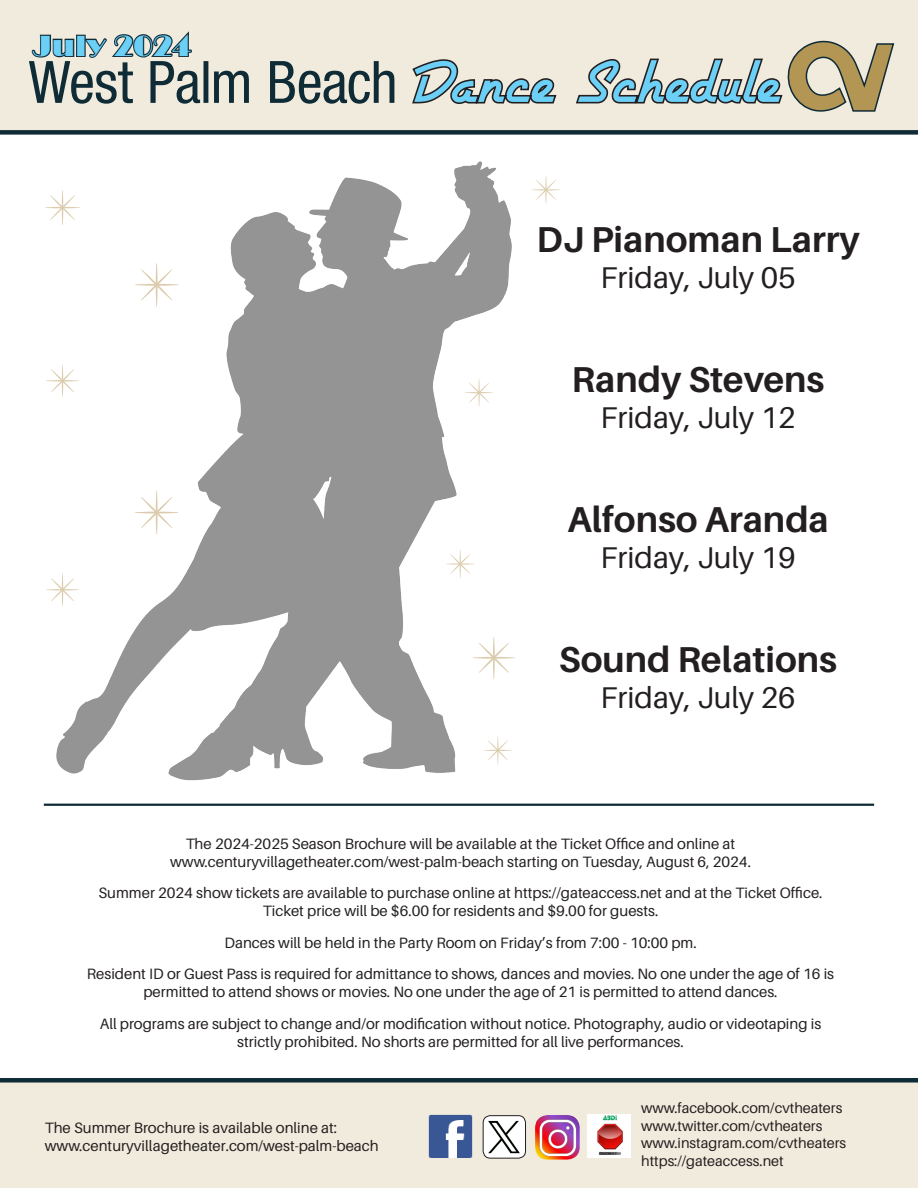
<style>
.page{position:relative;width:918px;height:1188px;background:#fff}
.page>*{position:absolute;margin:0;border:0;box-sizing:border-box;transform-origin:0 0}
.Paragraph_Style_2{font:700 36px "Aileron";color:#231f20}
.Paragraph_Style_2-2{font:30px "Aileron";color:#231f20}
.t1{font:30px "Broadway";letter-spacing:.01em;color:#6bcff6}
.t2{font:15px/18px "Aileron";color:#231f20;text-align:center}
.t3{font:14.55px "Aileron";color:#231f20}
</style>
<div class="page">
<hr style="left:44px;top:804px;width:830px;height:2px;background:#0e2b36">
<img style="left:48px;top:161px;width:499px;height:620px">
<hr style="left:45px;top:207px;width:35px;height:1px;background:#dcccad;border-radius:50%">
<hr style="left:62px;top:190px;width:1px;height:35px;background:#dcccad;border-radius:50%">
<svg style="left:50px;top:195px;width:25px;height:25px"></svg>
<hr style="left:134px;top:284px;width:45px;height:2px;background:#dcccad;border-radius:50%">
<hr style="left:156px;top:263px;width:2px;height:44px;background:#dcccad;border-radius:50%">
<svg style="left:141px;top:269px;width:32px;height:32px"></svg>
<hr style="left:134px;top:512px;width:45px;height:1px;background:#dcccad;border-radius:50%">
<hr style="left:156px;top:490px;width:2px;height:45px;background:#dcccad;border-radius:50%">
<svg style="left:141px;top:497px;width:32px;height:32px"></svg>
<hr style="left:472px;top:657px;width:43px;height:2px;background:#dcccad;border-radius:50%">
<hr style="left:493px;top:636px;width:2px;height:43px;background:#dcccad;border-radius:50%">
<svg style="left:478px;top:642px;width:31px;height:31px"></svg>
<hr style="left:46px;top:380px;width:33px;height:1px;background:#dcccad;border-radius:50%">
<hr style="left:62px;top:364px;width:1px;height:33px;background:#dcccad;border-radius:50%">
<svg style="left:51px;top:369px;width:24px;height:24px"></svg>
<hr style="left:46px;top:589px;width:33px;height:1px;background:#dcccad;border-radius:50%">
<hr style="left:62px;top:573px;width:1px;height:33px;background:#dcccad;border-radius:50%">
<svg style="left:51px;top:578px;width:24px;height:24px"></svg>
<hr style="left:545px;top:176px;width:2px;height:28px;background:#dcccad;border-radius:50%">
<svg style="left:532px;top:180px;width:28px;height:20px"></svg>
<hr style="left:446px;top:563px;width:28px;height:2px;background:#dcccad;border-radius:50%">
<svg style="left:450px;top:550px;width:21px;height:28px"></svg>
<hr style="left:478px;top:378px;width:2px;height:29px;background:#dcccad;border-radius:50%">
<svg style="left:465px;top:382px;width:28px;height:21px"></svg>
<svg style="left:484px;top:736px;width:28px;height:29px"></svg>
<div style="left:0;top:0;width:918px;height:132px;background:#f1ebdd"></div>
<div style="left:0;top:130px;width:918px;height:5px;background:#0e2b36"></div>
<svg style="left:412px;top:40px;width:483px;height:72px"></svg>
<div style="left:0;top:1081px;width:918px;height:107px;background:#f1ebdd"></div>
<div style="left:0;top:1078px;width:918px;height:5px;background:#0e2b36"></div>
<img style="left:588px;top:1114px;width:43px;height:44px">
<img style="left:428px;top:1114px;width:45px;height:44px">
<img style="left:535px;top:1115px;width:45px;height:45px">
<img style="left:483px;top:1116px;width:43px;height:42px">
<div style="left:483px;top:1115px;width:43px;height:44px;border:1px solid #231f20;border-radius:7px"></div>
<svg style="left:29px;top:31px;width:365px;height:73px"></svg>
<p class="t1" style="left:33px;top:28px;width:160px">July 2024</p>
<p class="Paragraph_Style_2" style="left:536px;top:219px;width:325px">DJ Pianoman Larry</p>
<p class="Paragraph_Style_2-2" style="left:601px;top:261px;width:197px">Friday, July 05</p>
<p class="Paragraph_Style_2" style="left:572px;top:359px;width:254px">Randy Stevens</p>
<p class="Paragraph_Style_2-2" style="left:601px;top:401px;width:197px">Friday, July 12</p>
<p class="Paragraph_Style_2" style="left:567px;top:499px;width:263px">Alfonso Aranda</p>
<p class="Paragraph_Style_2-2" style="left:601px;top:541px;width:197px">Friday, July 19</p>
<p class="Paragraph_Style_2" style="left:559px;top:639px;width:280px">Sound Relations</p>
<p class="Paragraph_Style_2-2" style="left:601px;top:681px;width:197px">Friday, July 26</p>
<p class="t2" style="left:170px;top:834px;width:582px">The 2024-2025 Season Brochure will be available at the Ticket Office and online at www.centuryvillagetheater.com/west-palm-beach starting on Tuesday, August 6, 2024.</p>
<p class="t2" style="left:98px;top:884px;width:726px">Summer 2024 show tickets are available to purchase online at https://gateaccess.net and at the Ticket Office.<br>Ticket price will be $6.00 for residents and $9.00 for guests.</p>
<p class="t2" style="left:224px;top:933px;width:474px">Dances will be held in the Party Room on Friday’s from 7:00 - 10:00 pm.</p>
<p class="t2" style="left:87px;top:965px;width:749px">Resident ID or Guest Pass is required for admittance to shows, dances and movies. No one under the age of 16 is permitted to attend shows or movies. No one under the age of 21 is permitted to attend dances.</p>
<p class="t2" style="left:100px;top:1014px;width:723px">All programs are subject to change and/or modification without notice. Photography, audio or videotaping is strictly prohibited. No shorts are permitted for all live performances.</p>
<p class="t2" style="left:45px;top:1119px;width:335px;text-align:left">The Summer Brochure is available online at: www.centuryvillagetheater.com/west-palm-beach</p>
<p class="t3" style="left:641px;top:1100px;width:203px">www.facebook.com/cvtheaters</p>
<p class="t3" style="left:641px;top:1118px;width:183px">www.twitter.com/cvtheaters</p>
<p class="t3" style="left:641px;top:1135px;width:206px">www.instagram.com/cvtheaters</p>
<p class="t3" style="left:641px;top:1153px;width:144px">https://gateaccess.net</p>
</div>
